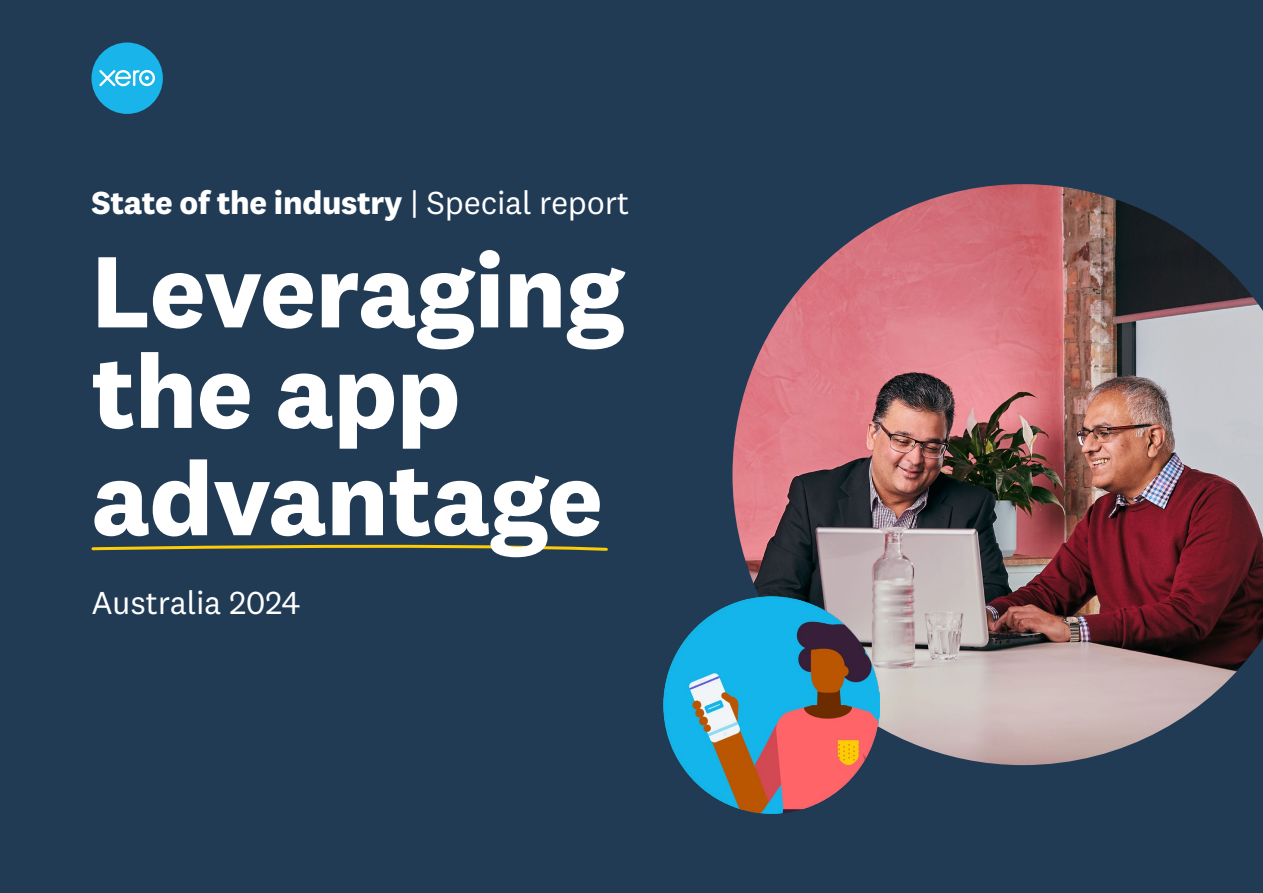
<style>
.page{position:relative;width:1263px;height:893px;background:#213b55}
.page>*{position:absolute;margin:0;border:0;box-sizing:border-box;transform-origin:0 0}
.t1{font:700 105px/103.9px "National 2";letter-spacing:-.005em;color:#fff}
.t2{font:700 33px "National 2";letter-spacing:-.01em;color:#fff}
.t3{font:33px "National 2";letter-spacing:-.01em;color:#fff}
.s1{font-weight:400}
</style>
<div class="page">
<img style="left:732px;top:184px;width:531px;height:581px">
<svg style="left:91px;top:544px;width:517px;height:7px"></svg>
<div style="left:91px;top:43px;width:72px;height:71px;background:#19b4e9;border-radius:50%"></div>
<svg style="left:99px;top:70px;width:56px;height:16px"></svg>
<img style="left:663px;top:597px;width:217px;height:216px">
<p class="t2" style="left:91px;top:182px;width:539px">State of the industry <span class="s1">| Special report</span></p>
<h1 class="t1" style="left:91px;top:238px;width:535px">Leveraging the app advantage</h1>
<p class="t3" style="left:91px;top:583px;width:210px">Australia 2024</p>
</div>
